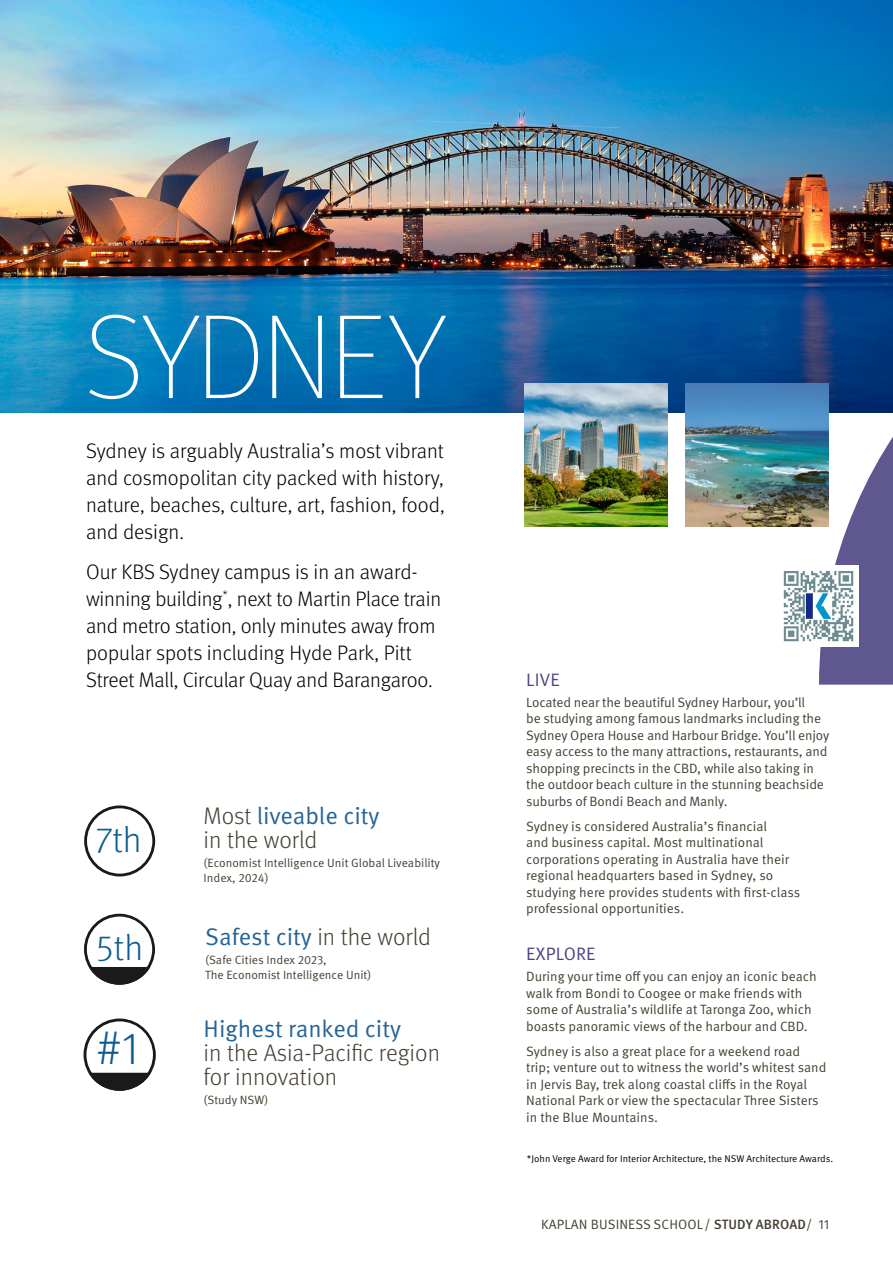
<style>
.page{position:relative;width:893px;height:1263px;background:#fff}
.page>*{position:absolute;margin:0;border:0;box-sizing:border-box;transform-origin:0 0}
.t1{font:100 120px "Meta Pro";letter-spacing:-.03em;color:#fff}
.t2{font:300 45.75px "Meta Pro";color:#0d5c8f}
.t3{font:300 36px "Meta Pro";color:#0d5c8f}
.t4{font:24px "Meta Pro Norm";color:#256496}
.t5{font:300 24px/24px "Meta Pro";color:#454034}
.t6{font:300 21px/27px "Meta Pro";letter-spacing:-.01em;color:#000;text-align:justify}
.t7{font:18px "Meta Pro Norm";letter-spacing:.01em;color:#4c4484}
.t8{font:13.5px/16.5px "Meta Pro Norm";letter-spacing:-.005em;color:#454034}
.t9{font:12px/15px "Meta Pro Norm";color:#454034}
.t10{font:9.75px "Meta Pro Norm";color:#000}
.s1{font-family:"Meta Pro";font-weight:300;color:#454034}
.s2{font-family:"Meta Pro";font-weight:500}
</style>
<div class="page">
<img style="left:0;top:0;width:893px;height:412px">
<svg style="left:819px;top:232px;width:74px;height:453px"></svg>
<img style="left:525px;top:384px;width:142px;height:142px">
<img style="left:686px;top:384px;width:142px;height:142px">
<img style="left:783px;top:566px;width:76px;height:80px">
<svg style="left:84px;top:914px;width:71px;height:71px"></svg>
<svg style="left:84px;top:1018px;width:72px;height:73px"></svg>
<svg style="left:84px;top:805px;width:71px;height:71px"></svg>
<h1 class="t1" style="left:87px;top:274px;width:360px">SYDNEY</h1>
<h3 class="t6" style="left:86px;top:436px;width:360px">Sydney is arguably Australia’s most vibrant and cosmopolitan city packed with history, nature, beaches, culture, art, fashion, food, and design.</h3>
<h3 class="t6" style="left:86px;top:557px;width:357px;text-align:left">Our KBS Sydney campus is in an award&shy;winning building<sup>*</sup>, next to Martin Place train and metro station, only minutes away from popular spots including Hyde Park, Pitt Street Mall, Circular Quay and Barangaroo.</h3>
<h3 class="t3" style="left:96px;top:814px;width:47px">7th</h3>
<h3 class="t3" style="left:96px;top:921px;width:49px">5th</h3>
<h2 class="t2" style="left:97px;top:1015px;width:48px">#1</h2>
<h3 class="t4" style="left:204px;top:797px;width:177px"><span class="s1">Most</span> liveable city</h3>
<h3 class="t5" style="left:204px;top:826px;width:115px">in the world</h3>
<p class="t9" style="left:204px;top:854px;width:238px">(Economist Intelligence Unit Global Liveability<br>Index, 2024)</p>
<h3 class="t4" style="left:205px;top:918px;width:227px">Safest city <span class="s1">in the world</span></h3>
<p class="t9" style="left:205px;top:951px;width:168px">(Safe Cities Index 2023,<br>The Economist Intelligence Unit)</p>
<h3 class="t4" style="left:204px;top:1010px;width:199px">Highest ranked city</h3>
<h3 class="t5" style="left:204px;top:1039px;width:238px">in the Asia-Pacific region for innovation</h3>
<p class="t9" style="left:204px;top:1091px;width:66px">(Study NSW)</p>
<h3 class="t7" style="left:526px;top:666px;width:35px">LIVE</h3>
<p class="t8" style="left:526px;top:693px;width:305px">Located near the beautiful Sydney Harbour, you’ll<br>be studying among famous landmarks including the Sydney Opera House and Harbour Bridge. You’ll enjoy easy access to the many attractions, restaurants, and shopping precincts in the CBD, while also taking in the outdoor beach culture in the stunning beachside suburbs of Bondi Beach and Manly.</p>
<p class="t8" style="left:526px;top:817px;width:276px">Sydney is considered Australia’s financial<br>and business capital. Most multinational corporations operating in Australia have their regional headquarters based in Sydney, so studying here provides students with first-class professional opportunities.</p>
<h3 class="t7" style="left:526px;top:940px;width:71px">EXPLORE</h3>
<p class="t8" style="left:526px;top:967px;width:292px">During your time off you can enjoy an iconic beach walk from Bondi to Coogee or make friends with some of Australia’s wildlife at Taronga Zoo, which boasts panoramic views of the harbour and CBD.</p>
<p class="t8" style="left:526px;top:1042px;width:302px">Sydney is also a great place for a weekend road trip; venture out to witness the world’s whitest sand in Jervis Bay, trek along coastal cliffs in the Royal National Park or view the spectacular Three Sisters in the Blue Mountains.</p>
<p class="t10" style="left:527px;top:1151px;width:308px">*John Verge Award for Interior Architecture, the NSW Architecture Awards.</p>
<p class="t8" style="left:541px;top:1215px;width:289px">KAPLAN BUSINESS SCHOOL/ <span class="s2">STUDY ABROAD</span>/ 11</p>
</div>
